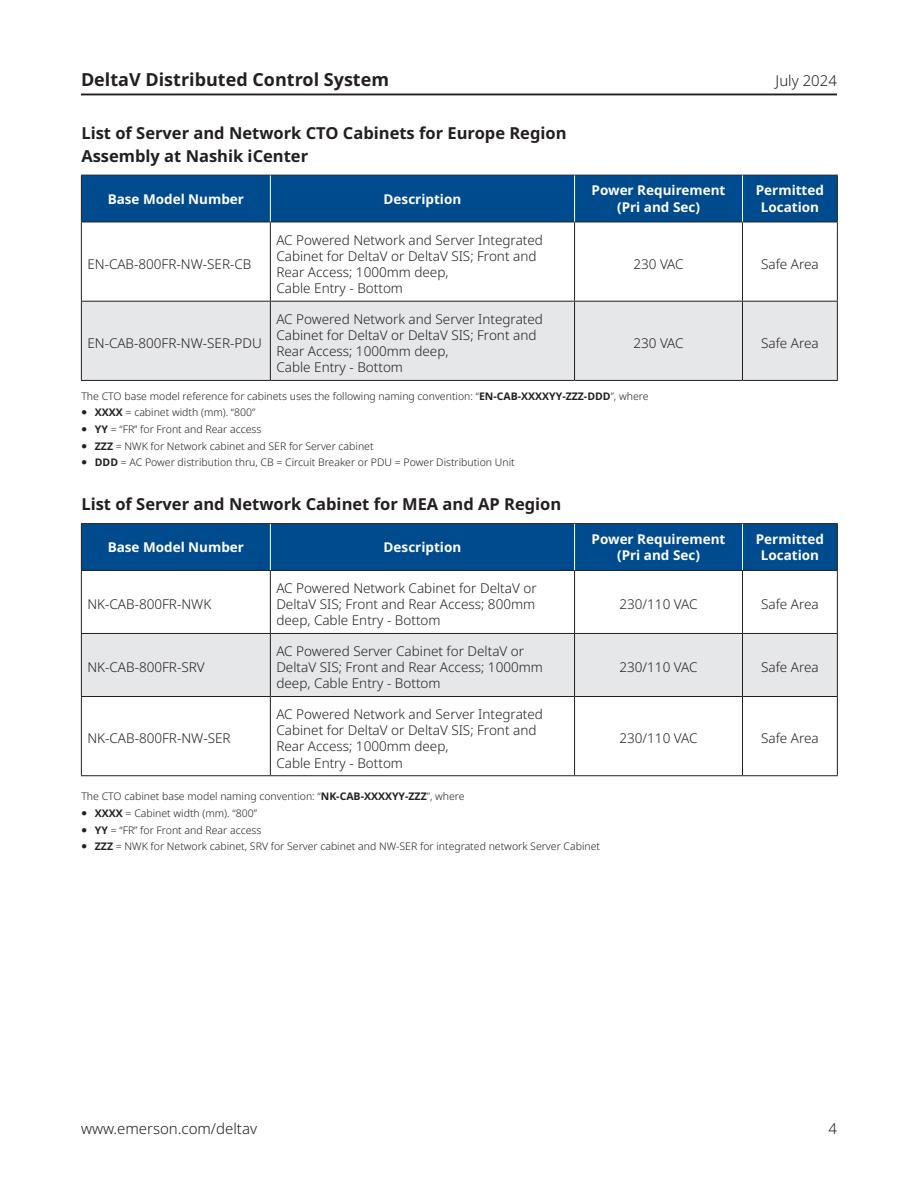
<style>
.page{position:relative;width:918px;height:1188px;background:#fff}
.page>*{position:absolute;margin:0;border:0;box-sizing:border-box;transform-origin:0 0}
.t1{font:700 18px "Noto Sans";color:#231f20}
.Subhead_2{font:700 16.5px/22.5px "Noto Sans";color:#231f20}
.t2{font:300 15px "Noto Sans";color:#231f20}
.Table_Text{font:300 13.5px/16.2px "Noto Sans";color:#231f20}
.Table_Header_-_White{font:700 13.5px/16.2px "Noto Sans";color:#fff;text-align:center}
.Bulleted_Footnote{font:300 10.5px "Noto Sans";color:#231f20}
.s1{font-weight:700}
</style>
<div class="page">
<hr style="left:81px;top:94px;width:756px;height:1px;background:#231f20">
<div style="left:82px;top:176px;width:755px;height:46px;background:#004b8d"></div>
<div style="left:82px;top:302px;width:755px;height:78px;background:#e6e7e9"></div>
<hr style="left:81px;top:175px;width:189px;height:1px;background:#231f20">
<hr style="left:81px;top:176px;width:1px;height:46px;background:#231f20">
<hr style="left:270px;top:175px;width:305px;height:1px;background:#231f20">
<hr style="left:575px;top:175px;width:168px;height:1px;background:#231f20">
<hr style="left:742px;top:175px;width:96px;height:1px;background:#231f20">
<hr style="left:837px;top:176px;width:1px;height:46px;background:#231f20">
<hr style="left:81px;top:222px;width:189px;height:1px;background:#231f20">
<hr style="left:81px;top:222px;width:1px;height:79px;background:#231f20">
<hr style="left:270px;top:222px;width:305px;height:1px;background:#231f20">
<hr style="left:270px;top:222px;width:1px;height:79px;background:#231f20">
<hr style="left:575px;top:222px;width:168px;height:1px;background:#231f20">
<hr style="left:574px;top:222px;width:1px;height:79px;background:#231f20">
<hr style="left:742px;top:222px;width:96px;height:1px;background:#231f20">
<hr style="left:742px;top:222px;width:1px;height:79px;background:#231f20">
<hr style="left:837px;top:222px;width:1px;height:79px;background:#231f20">
<hr style="left:81px;top:301px;width:189px;height:1px;background:#231f20">
<hr style="left:81px;top:302px;width:1px;height:78px;background:#231f20">
<hr style="left:270px;top:301px;width:305px;height:1px;background:#231f20">
<hr style="left:270px;top:302px;width:1px;height:78px;background:#231f20">
<hr style="left:575px;top:301px;width:168px;height:1px;background:#231f20">
<hr style="left:574px;top:302px;width:1px;height:78px;background:#231f20">
<hr style="left:742px;top:301px;width:96px;height:1px;background:#231f20">
<hr style="left:742px;top:302px;width:1px;height:78px;background:#231f20">
<hr style="left:837px;top:302px;width:1px;height:78px;background:#231f20">
<hr style="left:81px;top:380px;width:189px;height:1px;background:#231f20">
<hr style="left:270px;top:380px;width:305px;height:1px;background:#231f20">
<hr style="left:575px;top:380px;width:168px;height:1px;background:#231f20">
<hr style="left:742px;top:380px;width:96px;height:1px;background:#231f20">
<hr style="left:270px;top:176px;width:1px;height:46px;background:#fff">
<hr style="left:574px;top:176px;width:1px;height:46px;background:#fff">
<hr style="left:742px;top:176px;width:1px;height:46px;background:#fff">
<div style="left:82px;top:524px;width:755px;height:46px;background:#004b8d"></div>
<div style="left:82px;top:634px;width:755px;height:62px;background:#e6e7e9"></div>
<hr style="left:81px;top:523px;width:189px;height:1px;background:#231f20">
<hr style="left:81px;top:524px;width:1px;height:46px;background:#231f20">
<hr style="left:270px;top:523px;width:305px;height:1px;background:#231f20">
<hr style="left:575px;top:523px;width:168px;height:1px;background:#231f20">
<hr style="left:742px;top:523px;width:96px;height:1px;background:#231f20">
<hr style="left:837px;top:524px;width:1px;height:46px;background:#231f20">
<hr style="left:81px;top:570px;width:189px;height:1px;background:#231f20">
<hr style="left:81px;top:571px;width:1px;height:62px;background:#231f20">
<hr style="left:270px;top:570px;width:305px;height:1px;background:#231f20">
<hr style="left:270px;top:571px;width:1px;height:62px;background:#231f20">
<hr style="left:575px;top:570px;width:168px;height:1px;background:#231f20">
<hr style="left:574px;top:571px;width:1px;height:62px;background:#231f20">
<hr style="left:742px;top:570px;width:96px;height:1px;background:#231f20">
<hr style="left:742px;top:571px;width:1px;height:62px;background:#231f20">
<hr style="left:837px;top:571px;width:1px;height:62px;background:#231f20">
<hr style="left:81px;top:633px;width:189px;height:1px;background:#231f20">
<hr style="left:81px;top:634px;width:1px;height:62px;background:#231f20">
<hr style="left:270px;top:633px;width:305px;height:1px;background:#231f20">
<hr style="left:270px;top:634px;width:1px;height:62px;background:#231f20">
<hr style="left:575px;top:633px;width:168px;height:1px;background:#231f20">
<hr style="left:574px;top:634px;width:1px;height:62px;background:#231f20">
<hr style="left:742px;top:633px;width:96px;height:1px;background:#231f20">
<hr style="left:742px;top:634px;width:1px;height:62px;background:#231f20">
<hr style="left:837px;top:634px;width:1px;height:62px;background:#231f20">
<hr style="left:81px;top:696px;width:189px;height:1px;background:#231f20">
<hr style="left:81px;top:697px;width:1px;height:78px;background:#231f20">
<hr style="left:270px;top:696px;width:305px;height:1px;background:#231f20">
<hr style="left:270px;top:697px;width:1px;height:78px;background:#231f20">
<hr style="left:575px;top:696px;width:168px;height:1px;background:#231f20">
<hr style="left:574px;top:697px;width:1px;height:78px;background:#231f20">
<hr style="left:742px;top:696px;width:96px;height:1px;background:#231f20">
<hr style="left:742px;top:697px;width:1px;height:78px;background:#231f20">
<hr style="left:837px;top:697px;width:1px;height:78px;background:#231f20">
<hr style="left:81px;top:775px;width:189px;height:1px;background:#231f20">
<hr style="left:270px;top:775px;width:305px;height:1px;background:#231f20">
<hr style="left:575px;top:775px;width:168px;height:1px;background:#231f20">
<hr style="left:742px;top:775px;width:96px;height:1px;background:#231f20">
<hr style="left:270px;top:524px;width:1px;height:46px;background:#fff">
<hr style="left:574px;top:524px;width:1px;height:46px;background:#fff">
<hr style="left:742px;top:524px;width:1px;height:46px;background:#fff">
<h1 class="t1" style="left:81px;top:69px;width:310px">DeltaV Distributed Control System</h1>
<p class="t2" style="left:776px;top:72px;width:63px">July 2024</p>
<p class="Subhead_2" style="left:81px;top:122px;width:487px">List of Server and Network CTO Cabinets for Europe Region<br>Assembly at Nashik iCenter</p>
<p class="Table_Header_-_White" style="left:108px;top:191px;width:138px">Base Model Number</p>
<p class="Table_Header_-_White" style="left:384px;top:191px;width:79px">Description</p>
<p class="Table_Header_-_White" style="left:592px;top:183px;width:135px">Power Requirement (Pri and Sec)</p>
<p class="Table_Header_-_White" style="left:756px;top:183px;width:70px">Permitted<br>Location</p>
<p class="Table_Text" style="left:87px;top:256px;width:166px">EN-CAB-800FR-NW-SER-CB</p>
<p class="Table_Text" style="left:87px;top:335px;width:176px">EN-CAB-800FR-NW-SER-PDU</p>
<p class="Table_Text" style="left:276px;top:232px;width:268px">AC Powered Network and Server Integrated<br>Cabinet for DeltaV or DeltaV SIS; Front and<br>Rear Access; 1000mm deep,<br>Cable Entry - Bottom</p>
<p class="Table_Text" style="left:276px;top:311px;width:268px">AC Powered Network and Server Integrated<br>Cabinet for DeltaV or DeltaV SIS; Front and<br>Rear Access; 1000mm deep,<br>Cable Entry - Bottom</p>
<p class="Table_Text" style="left:633px;top:256px;width:52px">230 VAC</p>
<p class="Table_Text" style="left:761px;top:256px;width:59px">Safe Area</p>
<p class="Table_Text" style="left:633px;top:335px;width:52px">230 VAC</p>
<p class="Table_Text" style="left:761px;top:335px;width:59px">Safe Area</p>
<p class="Bulleted_Footnote" style="left:81px;top:390px;width:569px">The CTO base model reference for cabinets uses the following naming convention: “<span class="s1">EN-CAB-XXXXYY-ZZZ-DDD</span>”, where</p>
<p class="Bulleted_Footnote" style="left:95px;top:407px;width:162px"><span class="s1">XXXX</span> = cabinet width (mm). “800”</p>
<p class="Bulleted_Footnote" style="left:95px;top:423px;width:168px"><span class="s1">YY</span> = “FR” for Front and Rear access</p>
<p class="Bulleted_Footnote" style="left:95px;top:440px;width:280px"><span class="s1">ZZZ</span> = NWK for Network cabinet and SER for Server cabinet</p>
<p class="Bulleted_Footnote" style="left:95px;top:457px;width:421px"><span class="s1">DDD</span> = AC Power distribution thru, CB = Circuit Breaker or PDU = Power Distribution Unit</p>
<p class="Subhead_2" style="left:81px;top:493px;width:481px">List of Server and Network Cabinet for MEA and AP Region</p>
<p class="Table_Header_-_White" style="left:108px;top:539px;width:138px">Base Model Number</p>
<p class="Table_Header_-_White" style="left:384px;top:539px;width:79px">Description</p>
<p class="Table_Header_-_White" style="left:592px;top:531px;width:135px">Power Requirement (Pri and Sec)</p>
<p class="Table_Header_-_White" style="left:756px;top:531px;width:70px">Permitted<br>Location</p>
<p class="Table_Text" style="left:87px;top:596px;width:125px">NK-CAB-800FR-NWK</p>
<p class="Table_Text" style="left:276px;top:580px;width:262px;text-align:justify">AC Powered Network Cabinet for DeltaV or DeltaV SIS; Front and Rear Access; 800mm deep, Cable Entry - Bottom</p>
<p class="Table_Text" style="left:619px;top:596px;width:80px">230/110 VAC</p>
<p class="Table_Text" style="left:761px;top:596px;width:59px">Safe Area</p>
<p class="Table_Text" style="left:87px;top:659px;width:119px">NK-CAB-800FR-SRV</p>
<p class="Table_Text" style="left:87px;top:731px;width:145px">NK-CAB-800FR-NW-SER</p>
<p class="Table_Text" style="left:276px;top:643px;width:268px">AC Powered Server Cabinet for DeltaV or<br>DeltaV SIS; Front and Rear Access; 1000mm deep, Cable Entry - Bottom</p>
<p class="Table_Text" style="left:276px;top:706px;width:268px">AC Powered Network and Server Integrated<br>Cabinet for DeltaV or DeltaV SIS; Front and<br>Rear Access; 1000mm deep,<br>Cable Entry - Bottom</p>
<p class="Bulleted_Footnote" style="left:81px;top:791px;width:385px">The CTO cabinet base model naming convention: “<span class="s1">NK-CAB-XXXXYY-ZZZ</span>”, where</p>
<p class="Bulleted_Footnote" style="left:95px;top:807px;width:164px"><span class="s1">XXXX</span> = Cabinet width (mm). “800”</p>
<p class="Bulleted_Footnote" style="left:95px;top:824px;width:168px"><span class="s1">YY</span> = “FR” for Front and Rear access</p>
<p class="Bulleted_Footnote" style="left:95px;top:841px;width:507px"><span class="s1">ZZZ</span> = NWK for Network cabinet, SRV for Server cabinet and NW-SER for integrated network Server Cabinet</p>
<p class="Table_Text" style="left:619px;top:659px;width:80px">230/110 VAC</p>
<p class="Table_Text" style="left:761px;top:659px;width:59px">Safe Area</p>
<p class="Table_Text" style="left:619px;top:731px;width:80px">230/110 VAC</p>
<p class="Table_Text" style="left:761px;top:731px;width:59px">Safe Area</p>
<p class="t2" style="left:81px;top:1120px;width:178px">www.emerson.com/deltav</p>
<p class="t2" style="left:828px;top:1120px;width:10px">4</p>
</div>
